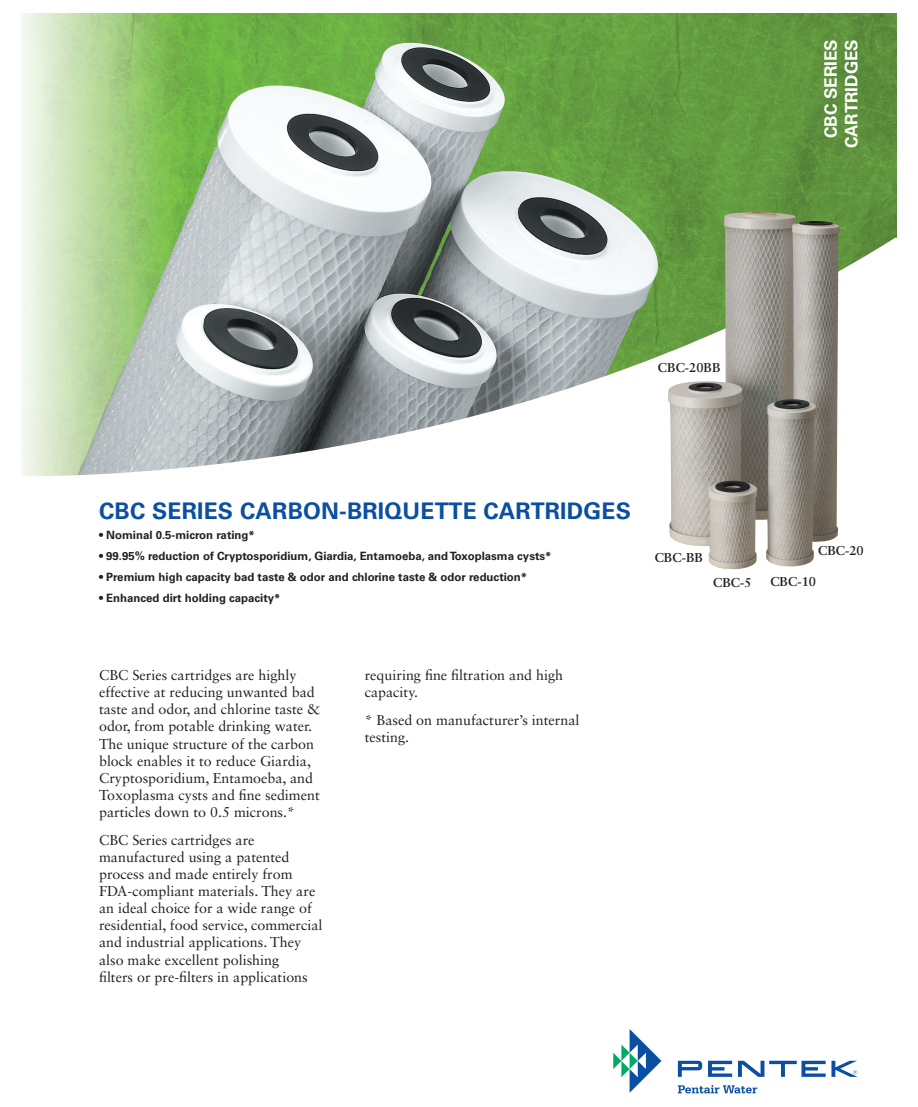
<style>
.page{position:relative;width:918px;height:1107px;background:#fff}
.page>*{position:absolute;margin:0;border:0;box-sizing:border-box;transform-origin:0 0}
.Headlines{font:700 22.8px "Univers LT Std";letter-spacing:.01em;color:#0a4fa2}
.Tab{font:700 17.1px/20.5px "Univers LT Std";color:#fff;text-align:center}
.Text__Front{font:14.25px/17.1px "Sabon LT Std";color:#231f20}
.Image_Labels{font:700 12.9px "Sabon LT Std";color:#231f20}
.Bullets__Front{font:700 11.4px "Univers LT Std";color:#231f20}
</style>
<div class="page">
<svg style="left:613px;top:1029px;width:48px;height:64px"></svg>
<svg style="left:678px;top:1061px;width:24px;height:16px"></svg>
<svg style="left:708px;top:1061px;width:24px;height:16px"></svg>
<svg style="left:678px;top:1085px;width:79px;height:8px"></svg>
<svg style="left:738px;top:1061px;width:119px;height:16px"></svg>
<img style="left:22px;top:13px;width:874px;height:463px">
<img style="left:668px;top:212px;width:172px;height:357px">
<p class="Tab" style="left:821px;top:148px;width:108px;rotate:-90deg">CBC Series<br>Cartridges</p>
<p class="Image_Labels" style="left:658px;top:359px;width:64px">CBC-20BB</p>
<p class="Headlines" style="left:99px;top:497px;width:82px">CBC SERIE</p>
<p class="Headlines" style="left:218px;top:497px;width:217px">S CARBON-BRIQUETTE</p>
<p class="Headlines" style="left:483px;top:497px;width:31px">CARTRIDGE</p>
<p class="Headlines" style="left:616px;top:497px;width:17px">S</p>
<p class="Bullets__Front" style="left:99px;top:529px;width:157px">• Nominal 0.5-micron rating*</p>
<p class="Bullets__Front" style="left:99px;top:550px;width:454px">• 99.95% reduction of Cryptosporidium, Giardia, Entamoeba, and Toxoplasma cysts*</p>
<p class="Bullets__Front" style="left:99px;top:570px;width:430px">• Premium high capacity bad taste &amp; odor and chlorine taste &amp; odor reduction*</p>
<p class="Bullets__Front" style="left:99px;top:591px;width:183px">• Enhanced dirt holding capacity*</p>
<p class="Image_Labels" style="left:655px;top:549px;width:50px">CBC-BB</p>
<p class="Image_Labels" style="left:818px;top:543px;width:47px">CBC-20</p>
<p class="Image_Labels" style="left:713px;top:575px;width:40px">CBC-5</p>
<p class="Image_Labels" style="left:770px;top:574px;width:47px">CBC-10</p>
<p class="Text__Front" style="left:99px;top:666px;width:223px">CBC Series cartridges are highly effective at reducing unwanted bad taste and odor, and chlorine taste &amp; odor, from potable drinking water.<br>The unique structure of the carbon block enables it to reduce Giardia, Cryptosporidium, Entamoeba, and Toxoplasma cysts and fine sediment particles down to 0.5 microns.*</p>
<p class="Text__Front" style="left:99px;top:831px;width:225px">CBC Series cartridges are manufactured using a patented process and made entirely from FDA-compliant materials. They are an ideal choice for a wide range of residential, food service, commercial and industrial applications. They also make excellent polishing<br>filters or pre-filters in applications</p>
<p class="Text__Front" style="left:365px;top:666px;width:200px">requiring fine filtration and high capacity.</p>
<p class="Text__Front" style="left:365px;top:711px;width:216px">* Based on manufacturer’s internal testing.</p>
</div>
